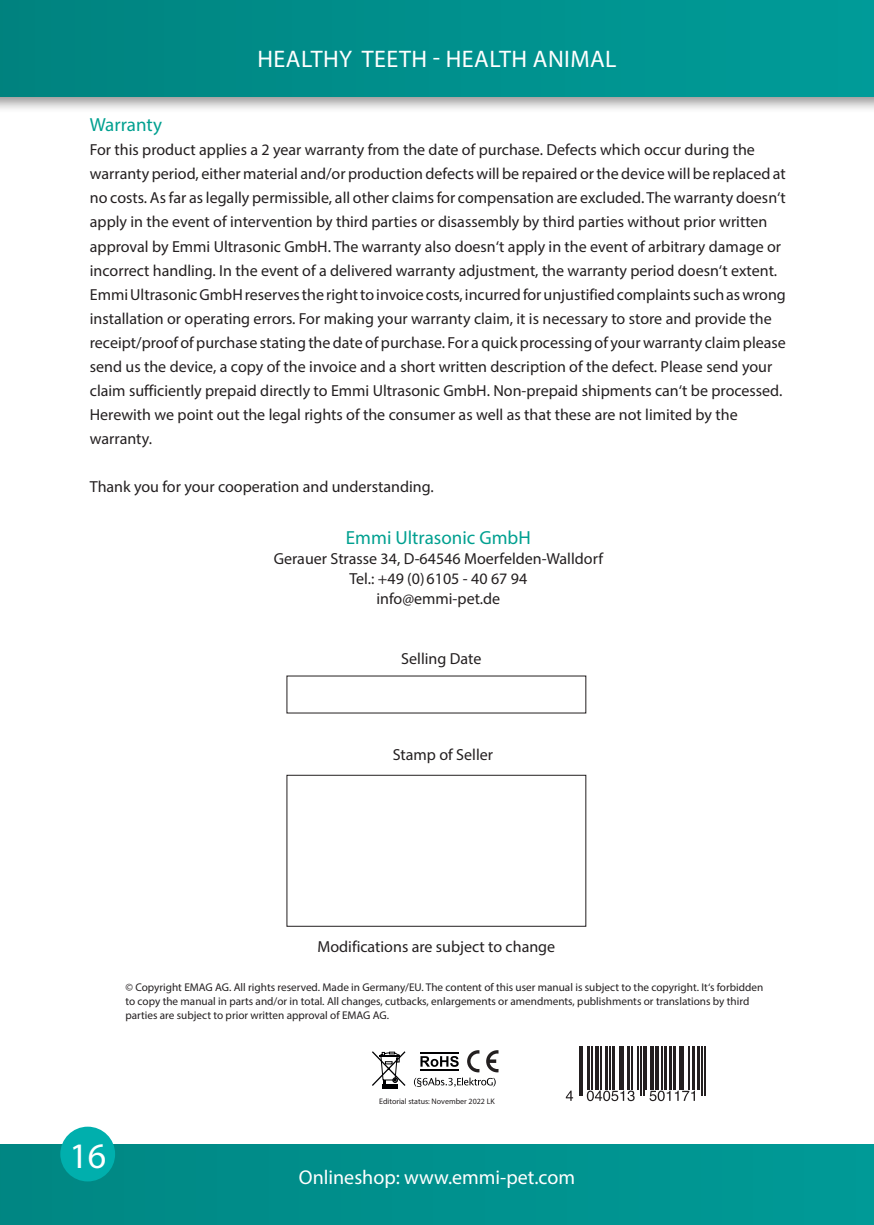
<style>
.page{position:relative;width:874px;height:1225px;background:#fff}
.page>*{position:absolute;margin:0;border:0;box-sizing:border-box;transform-origin:0 0}
.t1{font:36px "Myriad Pro";color:#fff}
.t2{font:24px "Myriad Pro";letter-spacing:.02em;color:#fff}
.t3{font:20px "Myriad Pro";color:#fff}
.t4{font:19px "Myriad Pro";color:#00a090}
.t5{font:16px/24px "Myriad Pro";color:#231f20}
.t6{font:11.2px/14px "Myriad Pro";color:#231f20}
.t7{font:8px "Myriad Pro";color:#231f20}
.t8{font:7.6px "Arial";color:#000002}
</style>
<div class="page">
<div style="left:0;top:1144px;width:873px;height:81px;background:#00918e"></div>
<div style="left:60px;top:1126px;width:55px;height:55px;background:#00afad;border-radius:50%"></div>
<div style="left:0;top:0;width:873px;height:113px;background:#231f20;opacity:.48"></div>
<div style="left:0;top:0;width:873px;height:96px;background:#00908d"></div>
<svg style="left:372px;top:1051px;width:34px;height:35px"></svg>
<div style="left:382px;top:1084px;width:16px;height:5px;background:#000002"></div>
<div style="left:286px;top:775px;width:300px;height:151px;border:1px solid #231f20"></div>
<hr style="left:578px;top:1045px;width:2px;height:44px;background:#231f20">
<hr style="left:581px;top:1045px;width:1px;height:44px;background:#231f20">
<hr style="left:586px;top:1045px;width:3px;height:44px;background:#231f20">
<hr style="left:590px;top:1045px;width:2px;height:44px;background:#231f20">
<svg style="left:595px;top:1046px;width:3px;height:43px"></svg>
<hr style="left:600px;top:1045px;width:1px;height:44px;background:#231f20">
<hr style="left:605px;top:1045px;width:3px;height:44px;background:#231f20">
<hr style="left:609px;top:1045px;width:1px;height:44px;background:#231f20">
<hr style="left:612px;top:1045px;width:2px;height:44px;background:#231f20">
<hr style="left:618px;top:1045px;width:2px;height:44px;background:#231f20">
<hr style="left:621px;top:1045px;width:3px;height:44px;background:#231f20">
<hr style="left:626px;top:1045px;width:3px;height:44px;background:#231f20">
<hr style="left:630px;top:1045px;width:2px;height:44px;background:#231f20">
<hr style="left:637px;top:1045px;width:1px;height:44px;background:#231f20">
<hr style="left:639px;top:1045px;width:2px;height:44px;background:#231f20">
<hr style="left:642px;top:1045px;width:1px;height:44px;background:#231f20">
<hr style="left:645px;top:1045px;width:1px;height:44px;background:#231f20">
<svg style="left:650px;top:1046px;width:3px;height:43px"></svg>
<svg style="left:655px;top:1046px;width:3px;height:43px"></svg>
<hr style="left:661px;top:1045px;width:1px;height:44px;background:#231f20">
<hr style="left:663px;top:1045px;width:3px;height:44px;background:#231f20">
<hr style="left:669px;top:1045px;width:2px;height:44px;background:#231f20">
<hr style="left:673px;top:1045px;width:2px;height:44px;background:#231f20">
<hr style="left:678px;top:1045px;width:3px;height:44px;background:#231f20">
<hr style="left:682px;top:1045px;width:1px;height:44px;background:#231f20">
<hr style="left:687px;top:1045px;width:2px;height:44px;background:#231f20">
<hr style="left:691px;top:1045px;width:3px;height:44px;background:#231f20">
<hr style="left:697px;top:1045px;width:2px;height:44px;background:#231f20">
<hr style="left:701px;top:1045px;width:1px;height:44px;background:#231f20">
<hr style="left:703px;top:1045px;width:2px;height:44px;background:#231f20">
<svg style="left:701px;top:1089px;width:4px;height:7px"></svg>
<svg style="left:565px;top:1089px;width:77px;height:12px"></svg>
<svg style="left:649px;top:1090px;width:45px;height:11px"></svg>
<svg style="left:413px;top:1050px;width:85px;height:37px"></svg>
<h2 class="t2" style="left:257px;top:45px;width:360px">HEALTHY TEETH - HEALTH ANIMAL</h2>
<p class="t4" style="left:90px;top:113px;width:74px">Warranty</p>
<p class="t5" style="left:90px;top:138px;width:697px">For this product applies a 2 year warranty from the date of purchase. Defects which occur during the warranty period, either material and/or production defects will be repaired or the device will be replaced at no costs. As far as legally permissible, all other claims for compensation are excluded. The warranty doesn‘t apply in the event of intervention by third parties or disassembly by third parties without prior written approval by Emmi Ultrasonic GmbH. The warranty also doesn‘t apply in the event of arbitrary damage or incorrect handling. In the event of a delivered warranty adjustment, the warranty period doesn‘t extent.<br>Emmi Ultrasonic GmbH reserves the right to invoice costs, incurred for unjustified complaints such as wrong installation or operating errors. For making your warranty claim, it is necessary to store and provide the receipt/proof of purchase stating the date of purchase. For a quick processing of your warranty claim please send us the device, a copy of the invoice and a short written description of the defect. Please send your claim sufficiently prepaid directly to Emmi Ultrasonic GmbH. Non-prepaid shipments can‘t be processed.<br>Herewith we point out the legal rights of the consumer as well as that these are not limited by the warranty.</p>
<p class="t5" style="left:90px;top:474px;width:345px">Thank you for your cooperation and understanding.</p>
<p class="t4" style="left:346px;top:526px;width:186px">Emmi Ultrasonic GmbH</p>
<p class="t5" style="left:273px;top:548px;width:331px;line-height:20px;text-align:center">Gerauer Strasse 34, D-64546 Moerfelden-Walldorf<br>Tel.: +49 (0)6105 - 40 67 94<br>info@emmi-pet.de</p>
<p class="t5" style="left:401px;top:646px;width:82px">Selling Date</p>
<p class="t5" style="left:392px;top:742px;width:102px">Stamp of Seller</p>
<p class="t5" style="left:317px;top:934px;width:239px">Modifications are subject to change</p>
<p class="t6" style="left:125px;top:980px;width:639px">© Copyright EMAG AG. All rights reserved. Made in Germany/EU. The content of this user manual is subject to the copyright. It‘s forbidden to copy the manual in parts and/or in total. All changes, cutbacks, enlargements or amendments, publishments or translations by third parties are subject to prior written approval of EMAG AG.</p>
<p class="t8" style="left:98px;top:982px;width:390px">Copyright EMAG AG. All rights reserved. Manufactured in FRG / EU. The contents of these operating instructions are</p>
<p class="t8" style="left:98px;top:1000px;width:318px">tions, any publication or translation by third parties requires prior, written consent by EMAG AG.</p>
<h1 class="t1" style="left:69px;top:1133px;width:38px">16</h1>
<p class="t7" style="left:379px;top:1096px;width:117px">Editorial status: November 2022 LK</p>
<p class="t3" style="left:299px;top:1164px;width:277px">Onlineshop: www.emmi-pet.com</p>
</div>
